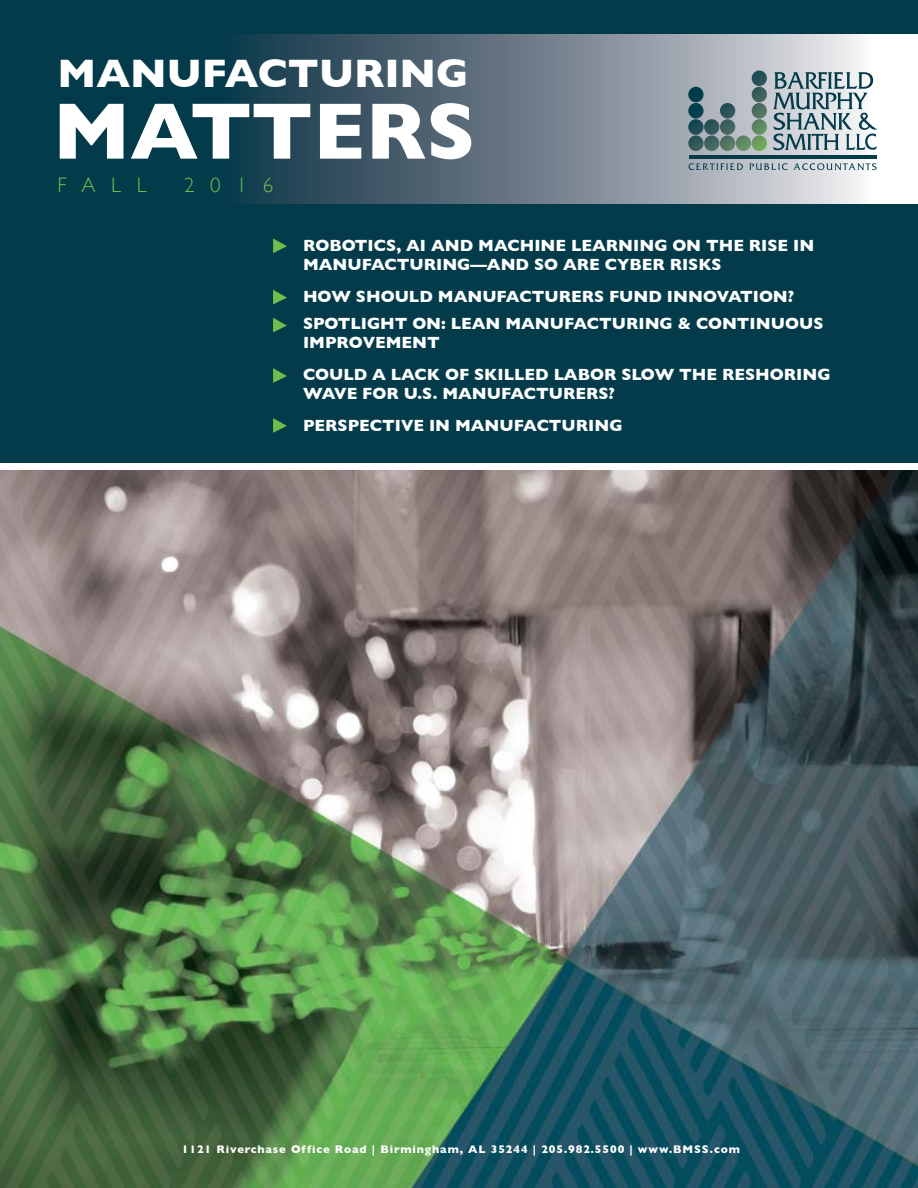
<style>
.page{position:relative;width:918px;height:1188px;background:#fff}
.page>*{position:absolute;margin:0;border:0;box-sizing:border-box;transform-origin:0 0}
.t1{font:700 81px "Gill Sans";color:#fff}
.t2{font:700 40.5px "Gill Sans";color:#fff}
.t3{font:300 21px "Gill Sans";letter-spacing:.75em;color:#6ebe4a}
.t4{font:700 16.5px/31.5px "Gill Sans";color:#fff}
.t5{font:700 11.25px "Gill Sans";letter-spacing:.08em;color:#fff}
</style>
<div class="page">
<div style="left:0;top:0;width:918px;height:463px;background:#033b4b"></div>
<svg style="left:241px;top:35px;width:677px;height:168px;background:#788793"></svg>
<hr style="left:689px;top:155px;width:188px;height:4px;background:#033b4b">
<svg style="left:688px;top:70px;width:79px;height:81px;background:#7f9494"></svg>
<svg style="left:773px;top:72px;width:105px;height:78px"></svg>
<svg style="left:689px;top:163px;width:54px;height:7px"></svg>
<svg style="left:749px;top:163px;width:128px;height:7px"></svg>
<svg style="left:273px;top:238px;width:14px;height:15px"></svg>
<svg style="left:273px;top:290px;width:14px;height:15px"></svg>
<svg style="left:273px;top:318px;width:14px;height:14px"></svg>
<svg style="left:273px;top:368px;width:14px;height:15px"></svg>
<img style="left:0;top:470px;width:918px;height:718px">
<svg style="left:273px;top:418px;width:14px;height:15px"></svg>
<h2 class="t2" style="left:58px;top:41px;width:413px">MANUFACTURING</h2>
<h1 class="t1" style="left:53px;top:67px;width:424px">MATTERS</h1>
<p class="t3" style="left:57px;top:168px;width:91px">FALL</p>
<p class="t3" style="left:184px;top:168px;width:91px">2016</p>
<p class="t4" style="left:303px;top:235px;width:513px;line-height:19.5px">ROBOTICS, AI AND MACHINE LEARNING ON THE RISE IN<br>MANUFACTURING—AND SO ARE CYBER RISKS</p>
<p class="t4" style="left:303px;top:283px;width:522px;line-height:27px">HOW SHOULD MANUFACTURERS FUND INNOVATION?<br>SPOTLIGHT ON: LEAN MANUFACTURING &amp; CONTINUOUS</p>
<p class="t4" style="left:303px;top:327px;width:529px">IMPROVEMENT<br>COULD A LACK OF SKILLED LABOR SLOW THE RESHORING</p>
<p class="t4" style="left:303px;top:378px;width:321px">WAVE FOR U.S. MANUFACTURERS?<br>PERSPECTIVE IN MANUFACTURING</p>
<p class="t5" style="left:182px;top:1140px;width:560px">1121 Riverchase Office Road | Birmingham, AL 35244 | 205.982.5500 | www.BMSS.com</p>
</div>
